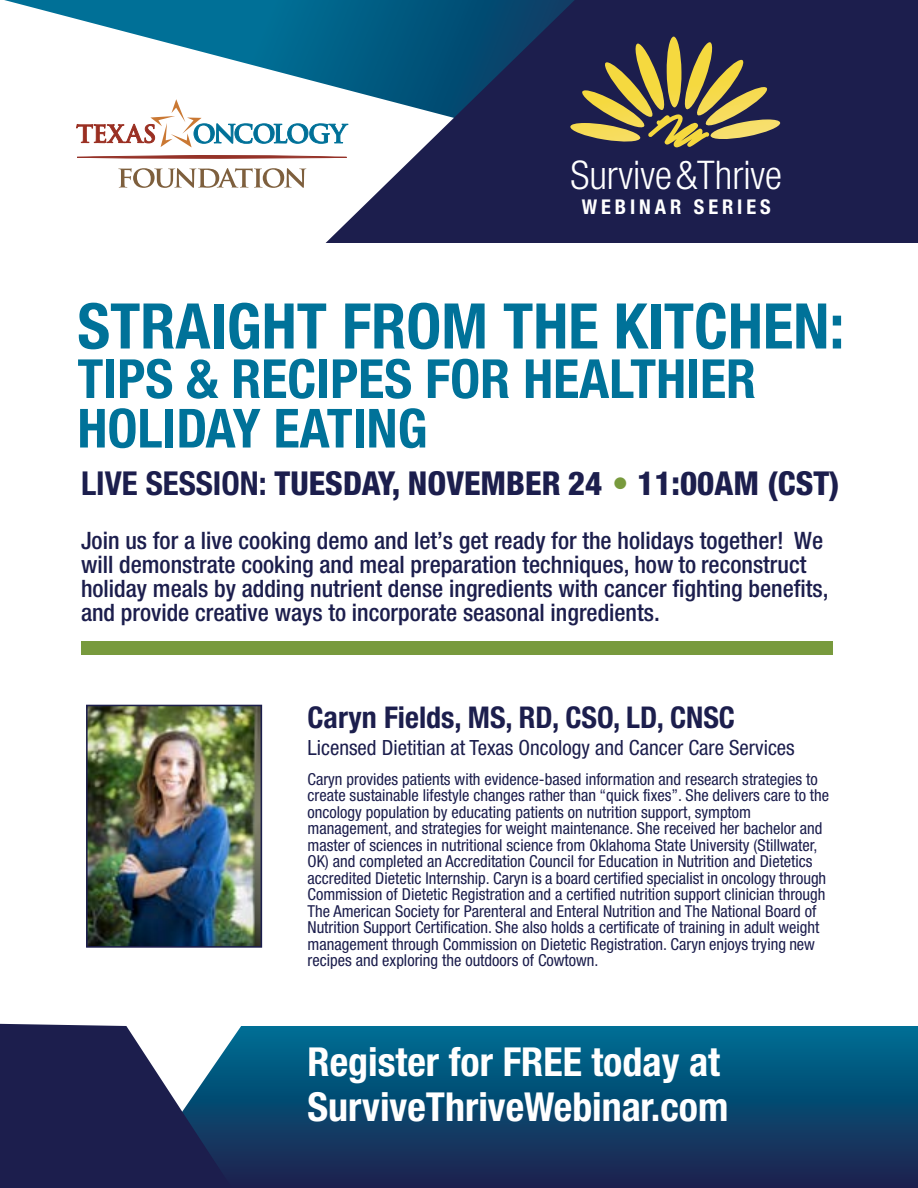
<style>
.page{position:relative;width:918px;height:1188px;background:#fff}
.page>*{position:absolute;margin:0;border:0;box-sizing:border-box;transform-origin:0 0}
.t1{font:700 condensed 63px "Helvetica Neue";color:#007299}
.t2{font:700 condensed 54px/49.5px "Helvetica Neue";color:#007299}
.t3{font:700 condensed 39.9px/45.5px "Helvetica Neue";color:#fff}
.t4{font:300 condensed 39.6px "Helvetica Neue";color:#fff}
.t5{font:800 condensed 33px "Helvetica Neue";color:#1c1e4d}
.t6{font:700 condensed 30px "Helvetica Neue";color:#1c1e4d}
.t7{font:500 condensed 24px/24px "Helvetica Neue";color:#1c1e4d}
.t8{font:condensed 21px "Helvetica Neue";color:#1c1e4d}
.t9{font:700 condensed 20.4px "Helvetica Neue";letter-spacing:.19em;color:#fff}
.t10{font:condensed 16.5px/16.5px "Helvetica Neue";color:#1c1e4d}
.s1{font-weight:700}
.s2{color:#789a3d}
</style>
<div class="page">
<svg style="left:4px;top:0;width:322px;height:169px"></svg>
<svg style="left:77px;top:153px;width:249px;height:7px"></svg>
<svg style="left:76px;top:99px;width:250px;height:48px"></svg>
<svg style="left:118px;top:168px;width:188px;height:20px"></svg>
<svg style="left:326px;top:0;width:592px;height:243px;background:#2a3963"></svg>
<svg style="left:570px;top:37px;width:211px;height:110px;background:#69614c"></svg>
<svg style="left:651px;top:158px;width:43px;height:1px"></svg>
<div style="left:0;top:1026px;width:918px;height:162px;background:linear-gradient(to bottom,#006f94,#1d204c)"></div>
<img style="left:89px;top:708px;width:170px;height:237px">
<div style="left:86px;top:705px;width:176px;height:243px;border:2px solid #1c1e4d"></div>
<svg style="left:0;top:1024px;width:242px;height:164px;background:#374168"></svg>
<div style="left:81px;top:641px;width:752px;height:14px;background:#789a3d"></div>
<h3 class="t4" style="left:570px;top:152px;width:213px">Survive&amp;Thrive</h3>
<p class="t9" style="left:582px;top:195px;width:190px">WEBINAR SERIES</p>
<h1 class="t1" style="left:77px;top:288px;width:769px">STRAIGHT FROM THE KITCHEN:</h1>
<h2 class="t2" style="left:77px;top:353px;width:680px">TIPS &amp; RECIPES FOR HEALTHIER<br>HOLIDAY EATING</h2>
<h3 class="t5" style="left:81px;top:463px;width:760px"><span class="s1">LIVE SESSION:</span> TUESDAY, NOVEMBER 24 <span class="s2">•</span> 11:00AM (CST)</h3>
<p class="t7" style="left:81px;top:528px;width:749px">Join us for a live cooking demo and let’s get ready for the holidays together! We will demonstrate cooking and meal preparation techniques, how to reconstruct holiday meals by adding nutrient dense ingredients with cancer fighting benefits, and provide creative ways to incorporate seasonal ingredients.</p>
<h3 class="t6" style="left:308px;top:699px;width:429px">Caryn Fields, MS, RD, CSO, LD, CNSC</h3>
<p class="t8" style="left:308px;top:735px;width:489px">Licensed Dietitian at Texas Oncology and Cancer Care Services</p>
<p class="t10" style="left:307px;top:771px;width:523px">Caryn provides patients with evidence-based information and research strategies to create sustainable lifestyle changes rather than “quick fixes”. She delivers care to the oncology population by educating patients on nutrition support, symptom management, and strategies for weight maintenance. She received her bachelor and master of sciences in nutritional science from Oklahoma State University (Stillwater, OK) and completed an Accreditation Council for Education in Nutrition and Dietetics accredited Dietetic Internship. Caryn is a board certified specialist in oncology through Commission of Dietetic Registration and a certified nutrition support clinician through The American Society for Parenteral and Enteral Nutrition and The National Board of Nutrition Support Certification. She also holds a certificate of training in adult weight management through Commission on Dietetic Registration. Caryn enjoys trying new recipes and exploring the outdoors of Cowtown.</p>
<h3 class="t3" style="left:307px;top:1039px;width:422px">Register for FREE today at<br>SurviveThriveWebinar.com</h3>
</div>
